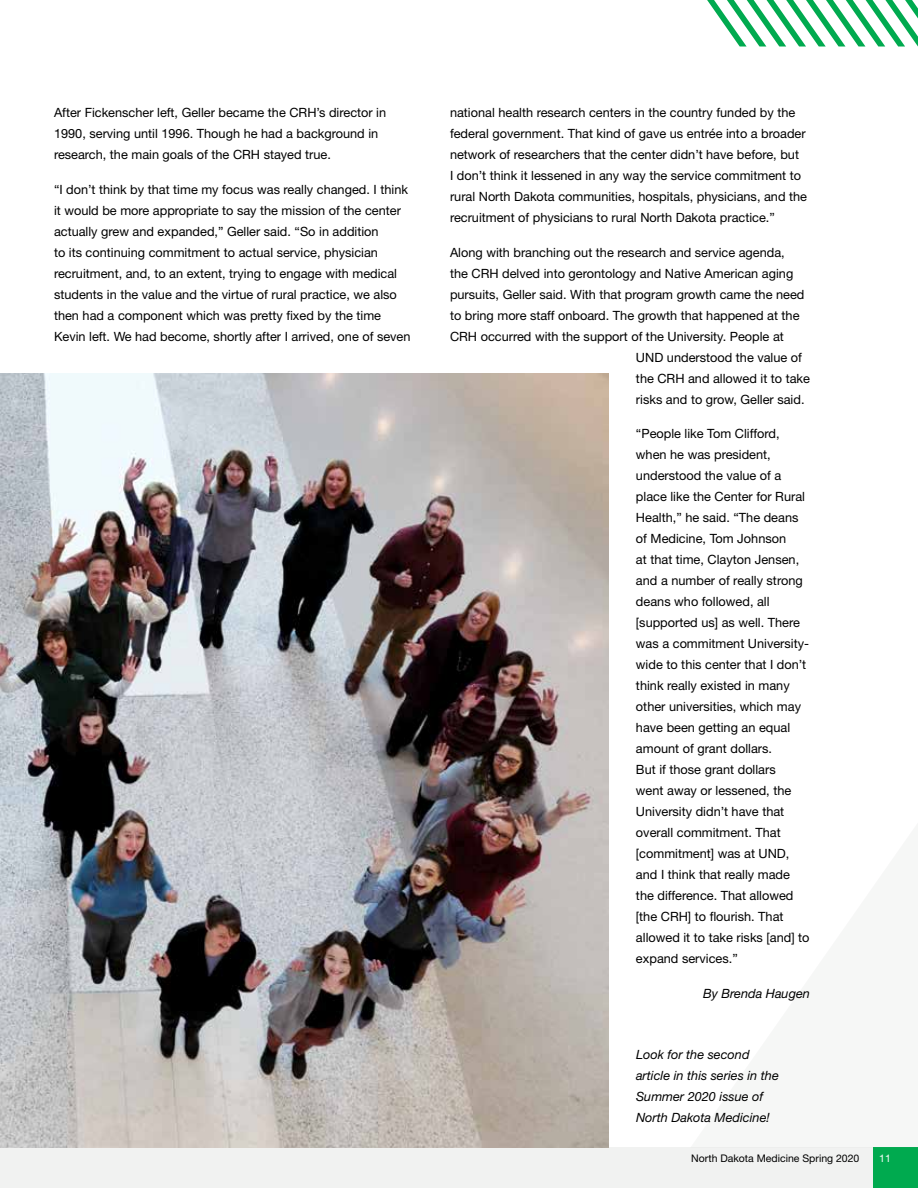
<style>
.page{position:relative;width:918px;height:1188px;background:#fff}
.page>*{position:absolute;margin:0;border:0;box-sizing:border-box;transform-origin:0 0}
.t1{font:12.75px/21px "Helvetica Neue LT Pro";color:#000}
.t2{font:italic 12.75px/21px "Helvetica Neue LT Pro";color:#000}
.t3{font:10.5px "Helvetica Neue LT Pro";color:#000}
.t4{font:10.5px "Helvetica Neue LT Pro";color:#fff}
</style>
<div class="page">
<div style="left:0;top:1148px;width:918px;height:40px;background:#f1f2f1"></div>
<div style="left:873px;top:1148px;width:45px;height:40px;background:#00aa4f"></div>
<svg style="left:707px;top:0;width:211px;height:46px"></svg>
<img style="left:0;top:374px;width:609px;height:774px">
<p class="t1" style="left:54px;top:102px;width:334px">After Fickenscher left, Geller became the CRH’s director in<br>1990, serving until 1996. Though he had a background in research, the main goals of the CRH stayed true.</p>
<p class="t1" style="left:54px;top:178px;width:358px">“I don’t think by that time my focus was really changed. I think it would be more appropriate to say the mission of the center actually grew and expanded,” Geller said. “So in addition<br>to its continuing commitment to actual service, physician recruitment, and, to an extent, trying to engage with medical students in the value and the virtue of rural practice, we also then had a component which was pretty fixed by the time Kevin left. We had become, shortly after I arrived, one of seven</p>
<p class="t1" style="left:450px;top:102px;width:359px">national health research centers in the country funded by the federal government. That kind of gave us entrée into a broader network of researchers that the center didn’t have before, but<br>I don’t think it lessened in any way the service commitment to rural North Dakota communities, hospitals, physicians, and the recruitment of physicians to rural North Dakota practice.”</p>
<p class="t1" style="left:450px;top:241px;width:336px">Along with branching out the research and service agenda,</p>
<p class="t1" style="left:450px;top:262px;width:345px">the CRH delved into gerontology and Native American aging</p>
<p class="t1" style="left:450px;top:283px;width:356px">pursuits, Geller said. With that program growth came the need</p>
<p class="t1" style="left:450px;top:304px;width:351px">to bring more staff onboard. The growth that happened at the</p>
<p class="t1" style="left:450px;top:325px;width:335px">CRH occurred with the support of the University. People at</p>
<p class="t1" style="left:636px;top:346px;width:168px">UND understood the value of</p>
<p class="t1" style="left:636px;top:367px;width:176px">the CRH and allowed it to take</p>
<p class="t1" style="left:636px;top:388px;width:170px">risks and to grow, Geller said.</p>
<p class="t1" style="left:636px;top:423px;width:175px">“People like Tom Clifford, when he was president, understood the value of a place like the Center for Rural<br>Health,” he said. “The deans of Medicine, Tom Johnson<br>at that time, Clayton Jensen, and a number of really strong deans who followed, all [supported us] as well. There was a commitment University&shy;wide to this center that I don’t think really existed in many other universities, which may have been getting an equal amount of grant dollars.<br>But if those grant dollars<br>went away or lessened, the<br>University didn’t have that overall commitment. That [commitment] was at UND, and I think that really made the difference. That allowed [the CRH] to flourish. That allowed it to take risks [and] to expand services.”</p>
<p class="t2" style="left:703px;top:982px;width:108px">By Brenda Haugen</p>
<p class="t2" style="left:636px;top:1044px;width:144px">Look for the second article in this series in the<br>Summer 2020 issue of<br>North Dakota Medicine!</p>
<p class="t3" style="left:691px;top:1152px;width:170px">North Dakota Medicine Spring 2020</p>
<p class="t4" style="left:879px;top:1152px;width:13px">11</p>
</div>
